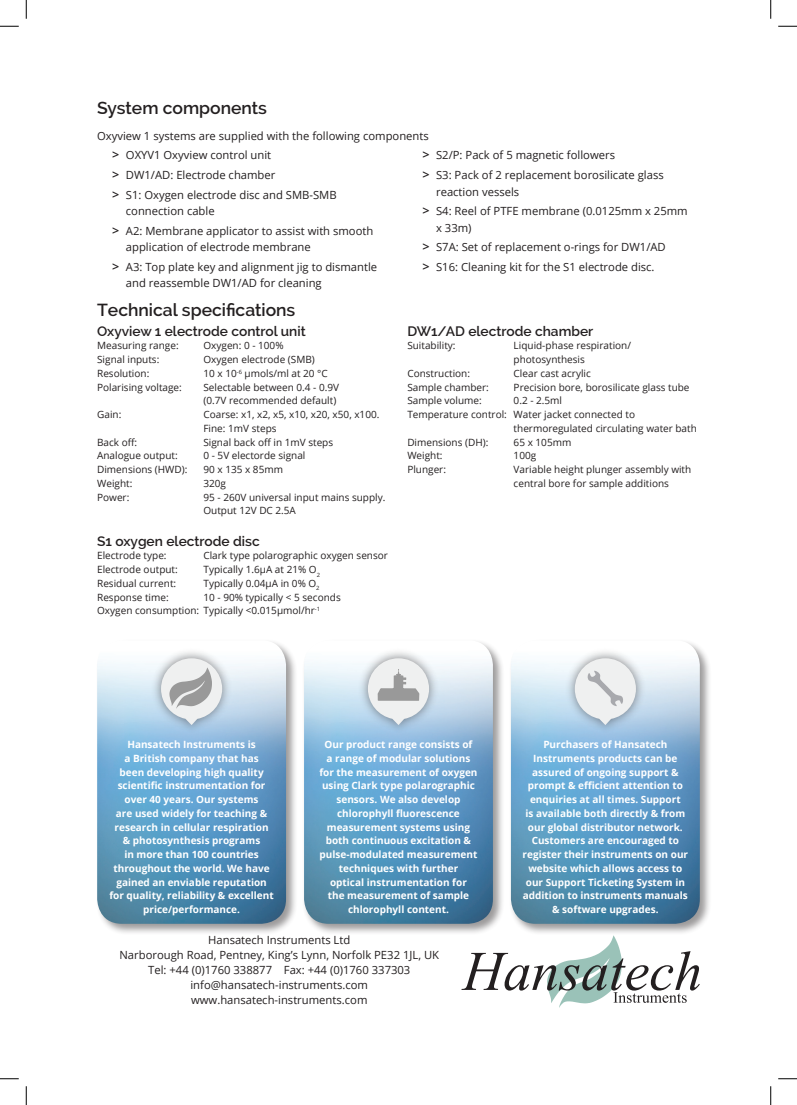
<style>
.page{position:relative;width:797px;height:1105px;background:#fff}
.page>*{position:absolute;margin:0;border:0;box-sizing:border-box;transform-origin:0 0}
.t1{font:600 17.5px "Raleway";color:#231f20}
.t2{font:600 13.75px "Raleway";color:#231f20}
.t3{font:11.25px/19.8px "Open Sans";color:#231f20}
.t4{font:700 10px/13.8px "Open Sans";color:#fff;text-align:center}
.t5{font:10px/13.8px "Open Sans";color:#231f20}
.s1{font-weight:600;font-size:12.5px}
</style>
<div class="page">
<svg style="left:461px;top:935px;width:238px;height:73px"></svg>
<div style="left:95px;top:638px;width:203px;height:297px;background:#231f20;opacity:.45"></div>
<img style="left:97px;top:640px;width:189px;height:284px">
<div style="left:302px;top:638px;width:203px;height:297px;background:#231f20;opacity:.45"></div>
<img style="left:304px;top:640px;width:189px;height:284px">
<div style="left:509px;top:638px;width:202px;height:297px;background:#231f20;opacity:.45"></div>
<img style="left:511px;top:640px;width:188px;height:284px">
<img style="left:147px;top:647px;width:89px;height:89px">
<svg style="left:161px;top:658px;width:61px;height:67px"></svg>
<img style="left:354px;top:647px;width:89px;height:89px">
<svg style="left:368px;top:658px;width:61px;height:67px"></svg>
<img style="left:561px;top:647px;width:88px;height:89px">
<svg style="left:575px;top:658px;width:61px;height:67px"></svg>
<svg style="left:0;top:25px;width:19px;height:2px"></svg>
<svg style="left:778px;top:25px;width:19px;height:2px"></svg>
<svg style="left:0;top:1078px;width:19px;height:1px"></svg>
<svg style="left:778px;top:1078px;width:19px;height:1px"></svg>
<svg style="left:25px;top:0;width:2px;height:19px"></svg>
<svg style="left:25px;top:1086px;width:2px;height:19px"></svg>
<svg style="left:770px;top:0;width:1px;height:19px"></svg>
<svg style="left:770px;top:1086px;width:1px;height:19px"></svg>
<h1 class="t1" style="left:97px;top:97px;width:171px">System components</h1>
<p class="t3" style="left:97px;top:126px;width:333px">Oxyview 1 systems are supplied with the following components</p>
<p class="t3" style="left:112px;top:145px;width:226px"><span class="s1">&gt;</span> OXYV1 Oxyview control unit<br><span class="s1">&gt;</span> DW1/AD: Electrode chamber<br><span class="s1">&gt;</span> S1: Oxygen electrode disc and SMB-SMB</p>
<p class="t3" style="left:112px;top:201px;width:263px;text-indent:14px">connection cable<br><span class="s1">&gt;</span> A2: Membrane applicator to assist with smooth</p>
<p class="t3" style="left:112px;top:237px;width:266px;text-indent:14px">application of electrode membrane<br><span class="s1">&gt;</span> A3: Top plate key and alignment jig to dismantle</p>
<p class="t3" style="left:126px;top:273px;width:197px">and reassemble DW1/AD for cleaning</p>
<h1 class="t1" style="left:97px;top:300px;width:200px">Technical specifications</h1>
<h2 class="t2" style="left:97px;top:323px;width:210px">Oxyview 1 electrode control unit</h2>
<p class="t5" style="left:97px;top:339px;width:83px">Measuring range:</p>
<p class="t5" style="left:203px;top:339px;width:82px">Oxygen: 0 - 100%</p>
<p class="t5" style="left:97px;top:352px;width:64px">Signal inputs:</p>
<p class="t5" style="left:203px;top:352px;width:113px">Oxygen electrode (SMB)</p>
<p class="t5" style="left:97px;top:366px;width:54px">Resolution:</p>
<p class="t5" style="left:203px;top:366px;width:126px">10 x 10<sup>-6</sup> μmols/ml at 20 °C</p>
<p class="t5" style="left:97px;top:380px;width:86px">Polarising voltage:</p>
<p class="t5" style="left:203px;top:380px;width:137px">Selectable between 0.4 - 0.9V (0.7V recommended default)</p>
<p class="t5" style="left:97px;top:407px;width:26px">Gain:</p>
<p class="t5" style="left:203px;top:407px;width:177px">Coarse: x1, x2, x5, x10, x20, x50, x100.<br>Fine: 1mV steps</p>
<p class="t5" style="left:97px;top:435px;width:42px">Back off:</p>
<p class="t5" style="left:203px;top:435px;width:131px">Signal back off in 1mV steps</p>
<p class="t5" style="left:97px;top:449px;width:82px">Analogue output:</p>
<p class="t5" style="left:203px;top:449px;width:103px">0 - 5V electorde signal</p>
<p class="t5" style="left:97px;top:462px;width:92px">Dimensions (HWD):</p>
<p class="t5" style="left:203px;top:462px;width:81px">90 x 135 x 85mm</p>
<p class="t5" style="left:97px;top:476px;width:37px">Weight:</p>
<p class="t5" style="left:203px;top:476px;width:24px">320g</p>
<p class="t5" style="left:97px;top:490px;width:34px">Power:</p>
<p class="t5" style="left:203px;top:490px;width:183px">95 - 260V universal input mains supply.<br>Output 12V DC 2.5A</p>
<h2 class="t2" style="left:97px;top:533px;width:164px">S1 oxygen electrode disc</h2>
<p class="t5" style="left:97px;top:549px;width:71px">Electrode type:</p>
<p class="t5" style="left:203px;top:549px;width:186px">Clark type polarographic oxygen sensor</p>
<p class="t5" style="left:97px;top:562px;width:82px">Electrode output:</p>
<p class="t5" style="left:203px;top:562px;width:118px">Typically 1.6µA at 21% O<sub>2</sub></p>
<p class="t5" style="left:97px;top:576px;width:81px">Residual current:</p>
<p class="t5" style="left:203px;top:576px;width:118px">Typically 0.04µA in 0% O<sub>2</sub></p>
<p class="t5" style="left:97px;top:590px;width:73px">Response time:</p>
<p class="t5" style="left:97px;top:590px;width:245px;text-indent:106px">10 - 90% typically &lt; 5 seconds<br>Oxygen consumption: Typically &lt;0.015µmol/hr<sup>-1</sup></p>
<p class="t3" style="left:422px;top:145px;width:243px"><span class="s1">&gt;</span> S2/P: Pack of 5 magnetic followers<br><span class="s1">&gt;</span> S3: Pack of 2 replacement borosilicate glass</p>
<p class="t3" style="left:422px;top:181px;width:267px;text-indent:14px">reaction vessels<br><span class="s1">&gt;</span> S4: Reel of PTFE membrane (0.0125mm x 25mm</p>
<p class="t3" style="left:422px;top:217px;width:245px;text-indent:14px">x 33m)<br><span class="s1">&gt;</span> S7A: Set of replacement o-rings for DW1/AD <span class="s1">&gt;</span> S16: Cleaning kit for the S1 electrode disc.</p>
<h2 class="t2" style="left:407px;top:323px;width:187px">DW1/AD electrode chamber</h2>
<p class="t5" style="left:407px;top:339px;width:50px">Suitability:</p>
<p class="t5" style="left:513px;top:339px;width:119px">Liquid-phase respiration/ photosynthesis</p>
<p class="t5" style="left:407px;top:366px;width:64px">Construction:</p>
<p class="t5" style="left:513px;top:366px;width:79px">Clear cast acrylic</p>
<p class="t5" style="left:407px;top:380px;width:83px">Sample chamber:</p>
<p class="t5" style="left:513px;top:380px;width:177px">Precision bore, borosilicate glass tube</p>
<p class="t5" style="left:407px;top:394px;width:76px">Sample volume:</p>
<p class="t5" style="left:513px;top:394px;width:50px">0.2 - 2.5ml</p>
<p class="t5" style="left:407px;top:407px;width:229px">Temperature control: Water jacket connected to</p>
<p class="t5" style="left:513px;top:421px;width:185px">thermoregulated circulating water bath</p>
<p class="t5" style="left:407px;top:435px;width:82px">Dimensions (DH):</p>
<p class="t5" style="left:513px;top:435px;width:59px">65 x 105mm</p>
<p class="t5" style="left:407px;top:449px;width:37px">Weight:</p>
<p class="t5" style="left:513px;top:449px;width:24px">100g</p>
<p class="t5" style="left:407px;top:462px;width:40px">Plunger:</p>
<p class="t5" style="left:513px;top:462px;width:179px">Variable height plunger assembly with central bore for sample additions</p>
<p class="t4" style="left:109px;top:737px;width:166px">Hansatech Instruments is<br>a British company that has<br>been developing high quality scientific instrumentation for over 40 years. Our systems<br>are used widely for teaching &amp; research in cellular respiration<br>&amp; photosynthesis programs<br>in more than 100 countries throughout the world. We have gained an enviable reputation for quality, reliability &amp; excellent price/performance.</p>
<p class="t4" style="left:319px;top:737px;width:160px">Our product range consists of<br>a range of modular solutions for the measurement of oxygen using Clark type polarographic sensors. We also develop chlorophyll fluorescence measurement systems using both continuous excitation &amp; pulse-modulated measurement techniques with further<br>optical instrumentation for<br>the measurement of sample chlorophyll content.</p>
<p class="t4" style="left:522px;top:737px;width:167px">Purchasers of Hansatech<br>Instruments products can be assured of ongoing support &amp; prompt &amp; efficient attention to enquiries at all times. Support<br>is available both directly &amp; from our global distributor network.<br>Customers are encouraged to register their instruments on our website which allows access to our Support Ticketing System in addition to instruments manuals &amp; software upgrades.</p>
<p class="t3" style="left:119px;top:932px;width:321px;line-height:15px;text-align:center">Hansatech Instruments Ltd<br>Narborough Road, Pentney, King’s Lynn, Norfolk PE32 1JL, UK Tel: +44 (0)1760 338877 Fax: +44 (0)1760 337303 info@hansatech-instruments.com www.hansatech-instruments.com</p>
</div>
